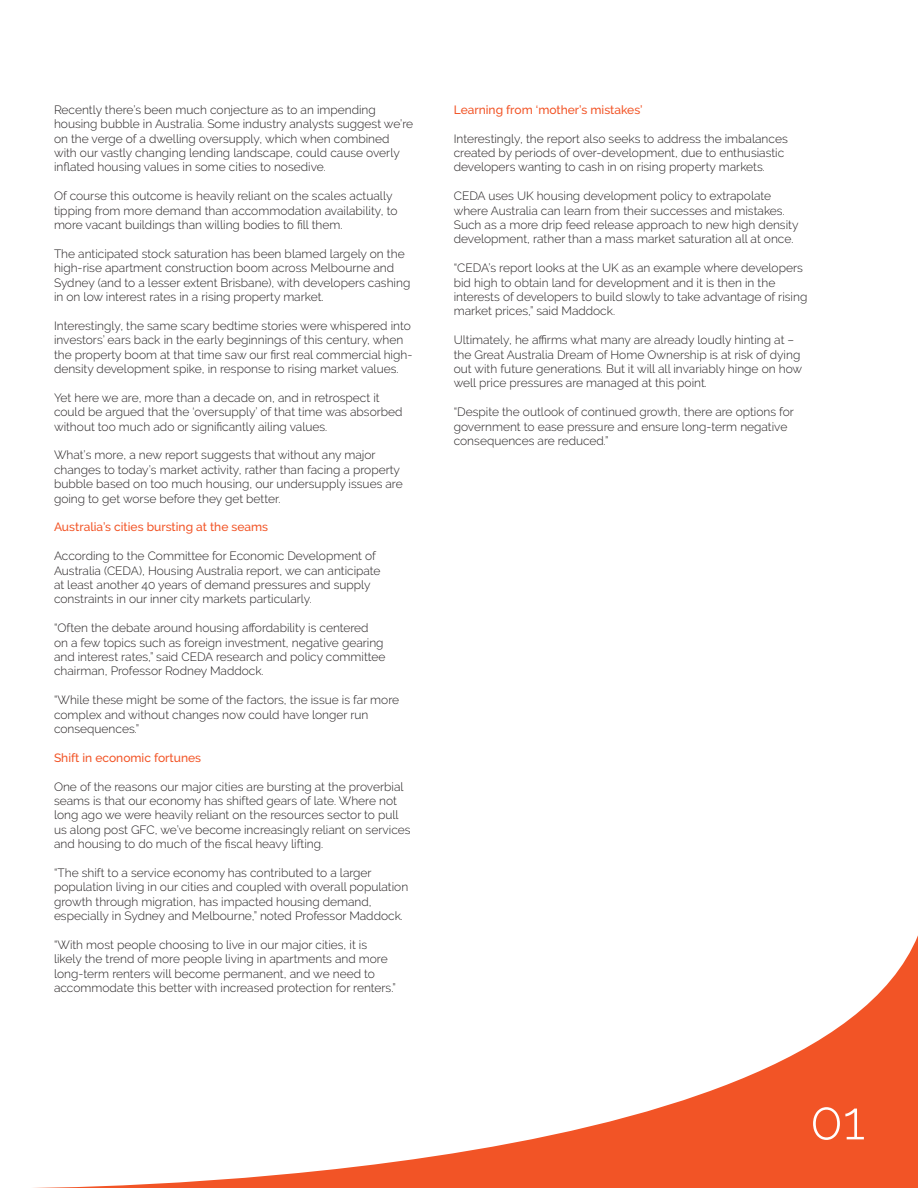
<style>
.page{position:relative;width:918px;height:1188px;background:#fff}
.page>*{position:absolute;margin:0;border:0;box-sizing:border-box;transform-origin:0 0}
.t1{font:300 54px "Raleway";color:#fff}
.t2{font:300 12px/14.4px "Raleway";color:#231f20}
.t3{font:500 12px "Raleway";color:#f25426}
</style>
<div class="page">
<svg style="left:33px;top:935px;width:885px;height:253px"></svg>
<p class="t2" style="left:54px;top:103px;width:361px">Recently there’s been much conjecture as to an impending housing bubble in Australia. Some industry analysts suggest we’re on the verge of a dwelling oversupply, which when combined with our vastly changing lending landscape, could cause overly inflated housing values in some cities to nosedive.</p>
<p class="t2" style="left:54px;top:190px;width:345px">Of course this outcome is heavily reliant on the scales actually tipping from more demand than accommodation availability, to more vacant buildings than willing bodies to fill them.</p>
<p class="t2" style="left:54px;top:247px;width:358px">The anticipated stock saturation has been blamed largely on the high-rise apartment construction boom across Melbourne and Sydney (and to a lesser extent Brisbane), with developers cashing in on low interest rates in a rising property market.</p>
<p class="t2" style="left:54px;top:319px;width:360px">Interestingly, the same scary bedtime stories were whispered into investors’ ears back in the early beginnings of this century, when the property boom at that time saw our first real commercial high&shy;density development spike, in response to rising market values.</p>
<p class="t2" style="left:54px;top:391px;width:350px">Yet here we are, more than a decade on, and in retrospect it could be argued that the ‘oversupply’ of that time was absorbed without too much ado or significantly ailing values.</p>
<p class="t2" style="left:54px;top:449px;width:350px">What’s more, a new report suggests that without any major changes to today’s market activity, rather than facing a property bubble based on too much housing, our undersupply issues are going to get worse before they get better.</p>
<p class="t3" style="left:54px;top:523px;width:216px">Australia’s cities bursting at the seams</p>
<p class="t2" style="left:54px;top:550px;width:328px">According to the Committee for Economic Development of Australia (CEDA), Housing Australia report, we can anticipate at least another 40 years of demand pressures and supply constraints in our inner city markets particularly.</p>
<p class="t2" style="left:54px;top:621px;width:333px">“Often the debate around housing affordability is centered on a few topics such as foreign investment, negative gearing and interest rates,” said CEDA research and policy committee chairman, Professor Rodney Maddock.</p>
<p class="t2" style="left:54px;top:694px;width:347px">“While these might be some of the factors, the issue is far more complex and without changes now could have longer run consequences.”</p>
<p class="t3" style="left:54px;top:753px;width:149px">Shift in economic fortunes</p>
<p class="t2" style="left:54px;top:780px;width:358px">One of the reasons our major cities are bursting at the proverbial seams is that our economy has shifted gears of late. Where not long ago we were heavily reliant on the resources sector to pull us along post GFC, we’ve become increasingly reliant on services and housing to do much of the fiscal heavy lifting.</p>
<p class="t2" style="left:54px;top:866px;width:356px">“The shift to a service economy has contributed to a larger population living in our cities and coupled with overall population growth through migration, has impacted housing demand, especially in Sydney and Melbourne,” noted Professor Maddock.</p>
<p class="t2" style="left:54px;top:938px;width:344px">“With most people choosing to live in our major cities, it is likely the trend of more people living in apartments and more long-term renters will become permanent, and we need to accommodate this better with increased protection for renters.”</p>
<p class="t3" style="left:454px;top:105px;width:190px">Learning from ‘mother’s mistakes’</p>
<p class="t2" style="left:454px;top:132px;width:336px">Interestingly, the report also seeks to address the imbalances created by periods of over-development, due to enthusiastic developers wanting to cash in on rising property markets.</p>
<p class="t2" style="left:454px;top:190px;width:346px">CEDA uses UK housing development policy to extrapolate where Australia can learn from their successes and mistakes.<br>Such as a more drip feed release approach to new high density development, rather than a mass market saturation all at once.</p>
<p class="t2" style="left:454px;top:262px;width:355px">“CEDA’s report looks at the UK as an example where developers bid high to obtain land for development and it is then in the interests of developers to build slowly to take advantage of rising market prices,” said Maddock.</p>
<p class="t2" style="left:454px;top:333px;width:350px">Ultimately, he affirms what many are already loudly hinting at – the Great Australia Dream of Home Ownership is at risk of dying out with future generations. But it will all invariably hinge on how well price pressures are managed at this point.</p>
<p class="t2" style="left:454px;top:406px;width:342px">“Despite the outlook of continued growth, there are options for government to ease pressure and ensure long-term negative consequences are reduced.”</p>
<h1 class="t1" style="left:810px;top:1095px;width:57px">01</h1>
</div>
